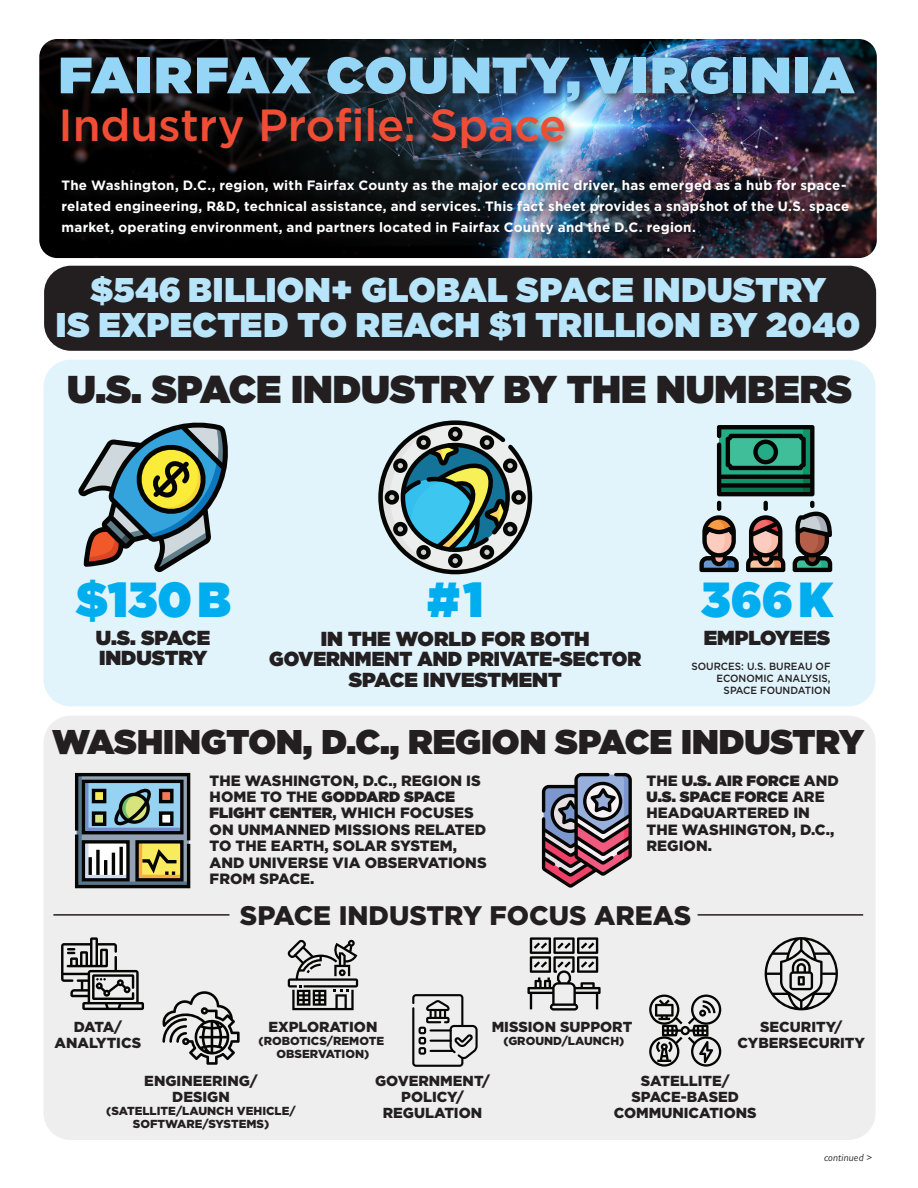
<style>
.page{position:relative;width:918px;height:1188px;background:#fff}
.page>*{position:absolute;margin:0;border:0;box-sizing:border-box;transform-origin:0 0}
.t1{font:900 51px "Gotham";letter-spacing:.04em;color:#95d5f5}
.t2{font:900 49.2px "Gotham";letter-spacing:.005em;color:#00aeef;scale:.96 1}
.t3{font:500 45px "Gotham";letter-spacing:-.005em;color:#ef4d35}
.t4{font:900 38.7px "Gotham";color:#231f20}
.t5{font:900 34.35px/34.3px "Gotham";letter-spacing:.015em;color:#b9e5fa;text-align:center}
.t6{font:900 34.35px "Gotham";color:#231f20}
.t7{font:900 26.85px "Gotham";color:#231f20}
.t8{font:900 20.25px/20.2px "Gotham";color:#231f20}
.t9{font:900 14.85px/16.4px "Gotham";color:#231f20}
.t10{font:900 14.55px/16px "Gotham";color:#231f20;text-align:center}
.t11{font:700 13.5px/21px "Gotham";letter-spacing:.015em;color:#fff}
.t12{font:900 11.7px/13px "Gotham";color:#231f20;text-align:center}
.t13{font:500 10.5px/12px "Gotham";color:#231f20;text-align:right;scale:.95 1}
.t14{font:italic 10.5px "Gill Sans Nova";letter-spacing:.015em;color:#231f20}
.s1{font-style:inherit}
</style>
<div class="page">
<img style="left:39px;top:39px;width:838px;height:219px">
<div style="left:57px;top:53px;width:809px;height:107px;background:#231f20;opacity:.75"></div>
<div style="left:59px;top:177px;width:801px;height:69px;background:#231f20;opacity:.75"></div>
<div style="left:44px;top:360px;width:832px;height:346px;background:#e1f4fc;border-radius:27px"></div>
<div style="left:44px;top:266px;width:832px;height:85px;background:#231f20;border-radius:27px"></div>
<div style="left:44px;top:716px;width:832px;height:424px;background:#eeeeef;border-radius:27px"></div>
<svg style="left:699px;top:425px;width:133px;height:147px"></svg>
<hr style="left:717px;top:501px;width:4px;height:10px;background:#050504;border-radius:2px">
<svg style="left:78px;top:422px;width:150px;height:150px"></svg>
<svg style="left:378px;top:420px;width:155px;height:155px"></svg>
<svg style="left:541px;top:772px;width:91px;height:116px"></svg>
<svg style="left:75px;top:772px;width:116px;height:117px;background:#6d7974"></svg>
<hr style="left:53px;top:914px;width:176px;height:2px;background:#231f20">
<hr style="left:698px;top:914px;width:165px;height:2px;background:#231f20">
<svg style="left:61px;top:937px;width:83px;height:73px"></svg>
<svg style="left:162px;top:991px;width:78px;height:74px"></svg>
<svg style="left:288px;top:940px;width:70px;height:70px"></svg>
<svg style="left:412px;top:994px;width:66px;height:73px"></svg>
<div style="left:419px;top:1027px;width:7px;height:7px;border:2px solid #050504"></div>
<hr style="left:431px;top:1029px;width:20px;height:3px;background:#050504">
<div style="left:419px;top:1037px;width:7px;height:7px;border:2px solid #050504"></div>
<hr style="left:431px;top:1040px;width:20px;height:2px;background:#050504">
<div style="left:419px;top:1047px;width:7px;height:8px;border:2px solid #050504"></div>
<hr style="left:431px;top:1050px;width:22px;height:2px;background:#050504">
<svg style="left:527px;top:937px;width:74px;height:74px"></svg>
<svg style="left:649px;top:995px;width:72px;height:72px"></svg>
<svg style="left:765px;top:937px;width:73px;height:73px"></svg>
<p class="t1" style="left:59px;top:39px;width:797px">FAIRFAX COUNTY, VIRGINIA</p>
<p class="t3" style="left:59px;top:96px;width:509px">Industry Profile: Space</p>
<p class="t11" style="left:62px;top:175px;width:789px">The Washington, D.C., region, with Fairfax County as the major economic driver, has emerged as a hub for space&shy;related engineering, R&amp;D, technical assistance, and services. This fact sheet provides a snapshot of the U.S. space market, operating environment, and partners located in Fairfax County and the D.C. region.</p>
<p class="t5" style="left:56px;top:273px;width:806px">$546 BILLION+ GLOBAL SPACE INDUSTRY<br>IS EXPECTED TO REACH $1 TRILLION BY 2040</p>
<p class="t4" style="left:67px;top:362px;width:787px">U.S. SPACE INDUSTRY BY THE NUMBERS</p>
<p class="t2" style="left:75px;top:565px;width:163px">$130B</p>
<p class="t8" style="left:96px;top:627px;width:116px">U.S. SPACE<br>INDUSTRY</p>
<p class="t2" style="left:427px;top:565px;width:60px">#1</p>
<p class="t8" style="left:269px;top:629px;width:374px;text-align:center">IN THE WORLD FOR BOTH<br>GOVERNMENT AND PRIVATE-SECTOR<br>SPACE INVESTMENT</p>
<p class="t2" style="left:701px;top:565px;width:139px">366K</p>
<p class="t8" style="left:704px;top:627px;width:128px">EMPLOYEES</p>
<p class="t13" style="left:692px;top:660px;width:148px">SOURCES: U.S. BUREAU OF<br>ECONOMIC ANALYSIS,<br>SPACE FOUNDATION</p>
<p class="t6" style="left:52px;top:717px;width:814px">WASHINGTON, D.C., REGION SPACE INDUSTRY</p>
<p class="t9" style="left:647px;top:772px;width:194px">THE <span class="s1">U.S. AIR FORCE</span> AND<br><span class="s1">U.S. SPACE FORCE</span> ARE<br>HEADQUARTERED IN<br>THE WASHINGTON, D.C.,<br>REGION.</p>
<p class="t9" style="left:210px;top:772px;width:279px">THE WASHINGTON, D.C., REGION IS<br>HOME TO THE <span class="s1">GODDARD SPACE<br>FLIGHT CENTER</span>, WHICH FOCUSES<br>ON UNMANNED MISSIONS RELATED<br>TO THE EARTH, SOLAR SYSTEM,<br>AND UNIVERSE VIA OBSERVATIONS<br>FROM SPACE.</p>
<p class="t7" style="left:240px;top:897px;width:453px">SPACE INDUSTRY FOCUS AREAS</p>
<p class="t10" style="left:55px;top:1019px;width:88px">DATA/<br>ANALYTICS</p>
<p class="t10" style="left:738px;top:1019px;width:129px">SECURITY/<br>CYBERSECURITY</p>
<p class="t10" style="left:492px;top:1019px;width:142px">MISSION SUPPORT</p>
<p class="t12" style="left:504px;top:1034px;width:122px">(GROUND/LAUNCH)</p>
<p class="t10" style="left:614px;top:1073px;width:144px">SATELLITE/<br>SPACE-BASED<br>COMMUNICATIONS</p>
<p class="t10" style="left:268px;top:1019px;width:110px">EXPLORATION</p>
<p class="t12" style="left:259px;top:1034px;width:127px">(ROBOTICS/REMOTE<br>OBSERVATION)</p>
<p class="t10" style="left:375px;top:1073px;width:116px">GOVERNMENT/<br>POLICY/<br>REGULATION</p>
<p class="t10" style="left:144px;top:1073px;width:115px">ENGINEERING/<br>DESIGN</p>
<p class="t12" style="left:106px;top:1104px;width:191px">(SATELLITE/LAUNCH VEHICLE/<br>SOFTWARE/SYSTEMS)</p>
<p class="t14" style="left:824px;top:1151px;width:50px">continued &gt;</p>
</div>
